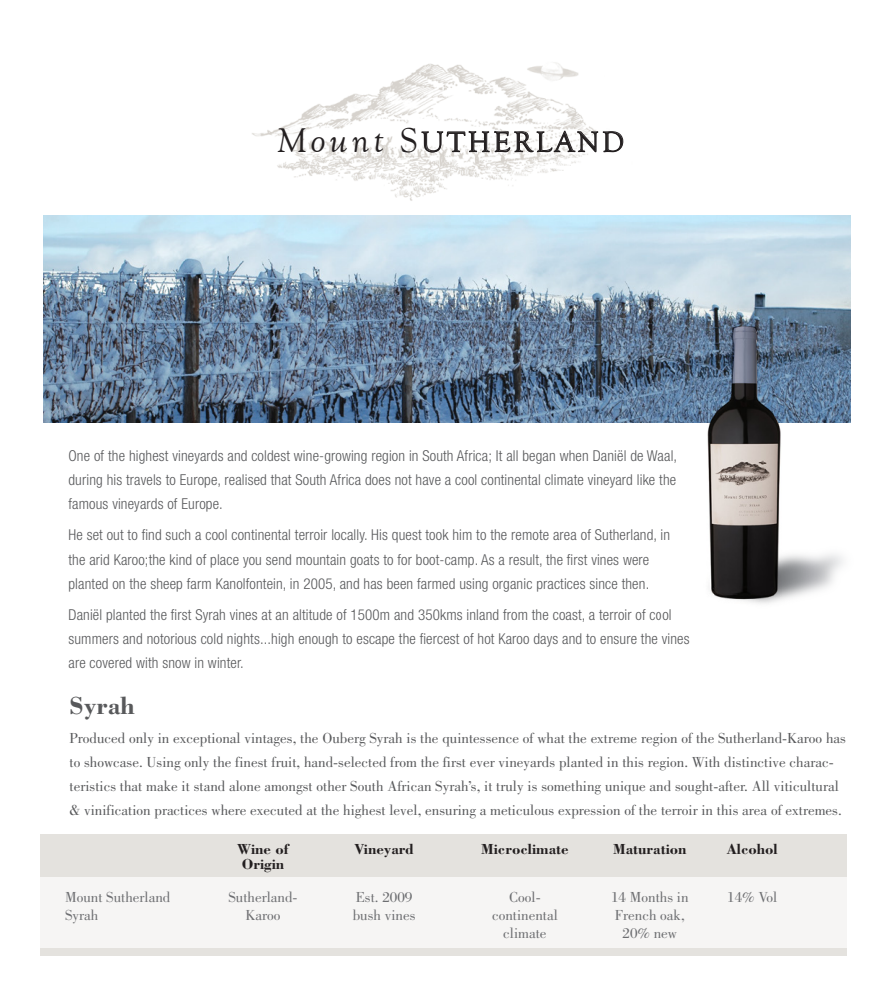
<style>
.page{position:relative;width:893px;height:1005px;background:#fff}
.page>*{position:absolute;margin:0;border:0;box-sizing:border-box;transform-origin:0 0}
.t1{font:29.4px "Goudy Old Style T";letter-spacing:.1em;color:#231f20}
.t2{font:700 25.5px "Bodoni";color:#58595b}
.t3{font:300 condensed 15px/24px "Helvetica Neue LT Std";letter-spacing:.01em;color:#58595b}
.t4{font:15px/24px "Bodoni";color:#58595b}
.t5{font:15px "Bodoni";color:#6d6e71}
.t6{font:700 15px "Bodoni";color:#231f20}
.s1{font-style:italic;font-size:35.4px}
.s2{font-style:italic;font-size:38.1px}
.s3{font-size:35.4px}
</style>
<div class="page">
<img style="left:252px;top:62px;width:372px;height:139px">
<img style="left:44px;top:215px;width:806px;height:208px">
<svg style="left:421px;top:131px;width:202px;height:21px"></svg>
<div style="left:40px;top:834px;width:807px;height:121px;background:#e4e2de"></div>
<div style="left:39px;top:877px;width:808px;height:70px;background:#f6f5f4"></div>
<img style="left:702px;top:309px;width:85px;height:297px">
<h1 class="t1" style="left:277px;top:126px;width:348px"><span class="s1">M</span><span class="s2">ount</span> <span class="s3">S</span>UTHERLAND</h1>
<p class="t3" style="left:68px;top:443px;width:610px;text-align:justify">One of the highest vineyards and coldest wine-growing region in South Africa; It all began when Daniël de Waal, during his travels to Europe, realised that South Africa does not have a cool continental climate vineyard like the famous vineyards of Europe.</p>
<p class="t3" style="left:68px;top:523px;width:603px">He set out to find such a cool continental terroir locally. His quest took him to the remote area of Sutherland, in the arid Karoo;the kind of place you send mountain goats to for boot-camp. As a result, the first vines were planted on the sheep farm Kanolfontein, in 2005, and has been farmed using organic practices since then.</p>
<p class="t3" style="left:68px;top:602px;width:623px">Daniël planted the first Syrah vines at an altitude of 1500m and 350kms inland from the coast, a terroir of cool summers and notorious cold nights...high enough to escape the fiercest of hot Karoo days and to ensure the vines are covered with snow in winter.</p>
<h2 class="t2" style="left:70px;top:689px;width:67px">Syrah</h2>
<p class="t4" style="left:70px;top:725px;width:778px">Produced only in exceptional vintages, the Ouberg Syrah is the quintessence of what the extreme region of the Sutherland-Karoo has to showcase. Using only the finest fruit, hand-selected from the first ever vineyards planted in this region. With distinctive charac&shy;teristics that make it stand alone amongst other South African Syrah’s, it truly is something unique and sought-after. All viticultural &amp; vinification practices where executed at the highest level, ensuring a meticulous expression of the terroir in this area of extremes.</p>
<p class="t6" style="left:237px;top:839px;width:53px">Wine of</p>
<p class="t6" style="left:354px;top:839px;width:61px">Vineyard</p>
<p class="t6" style="left:481px;top:839px;width:89px">Microclimate</p>
<p class="t6" style="left:613px;top:839px;width:75px">Maturation</p>
<p class="t6" style="left:727px;top:839px;width:52px">Alcohol</p>
<p class="t6" style="left:242px;top:854px;width:44px">Origin</p>
<p class="t5" style="left:65px;top:888px;width:107px">Mount Sutherland</p>
<p class="t5" style="left:228px;top:888px;width:71px">Sutherland-</p>
<p class="t5" style="left:356px;top:888px;width:58px">Est. 2009</p>
<p class="t5" style="left:509px;top:888px;width:33px">Cool-</p>
<p class="t5" style="left:611px;top:888px;width:79px">14 Months in</p>
<p class="t5" style="left:727px;top:888px;width:52px">14% Vol</p>
<p class="t5" style="left:65px;top:906px;width:35px">Syrah</p>
<p class="t5" style="left:246px;top:906px;width:36px">Karoo</p>
<p class="t5" style="left:353px;top:906px;width:64px">bush vines</p>
<p class="t5" style="left:492px;top:906px;width:67px">continental</p>
<p class="t5" style="left:615px;top:906px;width:71px">French oak,</p>
<p class="t5" style="left:503px;top:924px;width:45px">climate</p>
<p class="t5" style="left:623px;top:924px;width:56px">20% new</p>
</div>
